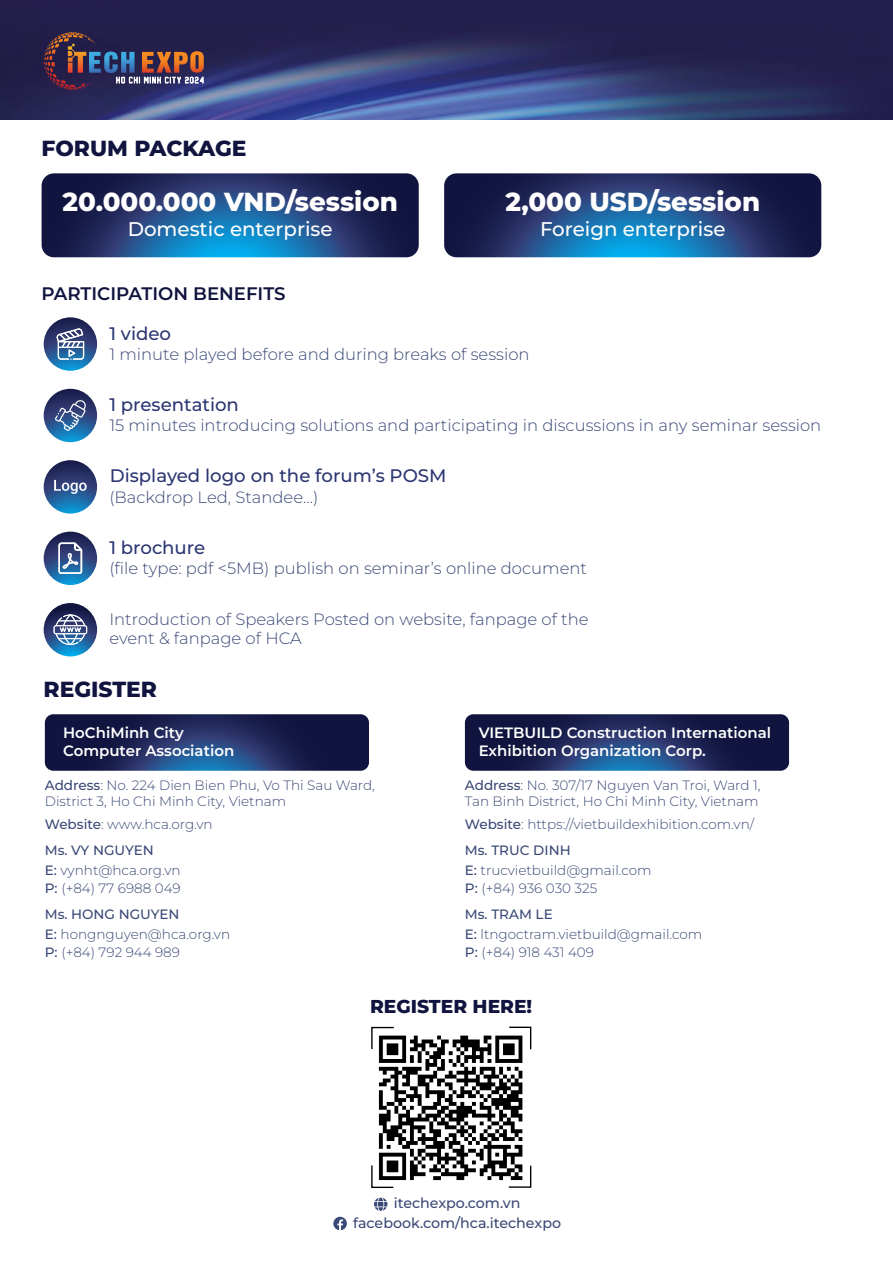
<style>
.page{position:relative;width:893px;height:1263px;background:#fff}
.page>*{position:absolute;margin:0;border:0;box-sizing:border-box;transform-origin:0 0}
.t1{font:800 26.1px "Montserrat";color:#fff}
.t2{font:800 21.75px "Montserrat";color:#10143e}
.t3{font:500 19.8px "Montserrat";color:#fff}
.t4{font:800 18.6px "Montserrat";color:#10143e}
.t5{font:500 18.15px "Montserrat";color:#2c3672}
.t6{font:600 18.15px "Montserrat";color:#10143e}
.t7{font:300 16.35px/19.6px "Montserrat";color:#3b4976}
.t8{font:600 15px/18px "Montserrat";color:#fff}
.t9{font:500 14.25px "Montserrat";color:#3b4976}
.t10{font:300 13.5px/16.2px "Montserrat";color:#3b4976}
.t11{font:500 13.5px/26px "Montserrat";color:#3b4976}
.s1{font-weight:500}
.s2{font-weight:300}
</style>
<div class="page">
<svg style="left:0;top:0;width:893px;height:120px;background:#2f3264"></svg>
<svg style="left:44px;top:317px;width:53px;height:54px"></svg>
<svg style="left:57px;top:328px;width:27px;height:32px"></svg>
<svg style="left:44px;top:389px;width:53px;height:53px"></svg>
<svg style="left:55px;top:399px;width:31px;height:32px"></svg>
<svg style="left:44px;top:532px;width:53px;height:53px;background:#295187"></svg>
<svg style="left:59px;top:543px;width:23px;height:31px"></svg>
<svg style="left:44px;top:460px;width:53px;height:54px;background:#275187"></svg>
<svg style="left:54px;top:480px;width:33px;height:14px"></svg>
<svg style="left:44px;top:603px;width:53px;height:53px"></svg>
<svg style="left:54px;top:614px;width:33px;height:31px"></svg>
<svg style="left:42px;top:173px;width:377px;height:84px;background:#1f4074"></svg>
<svg style="left:444px;top:173px;width:377px;height:84px;background:#1f4074"></svg>
<svg style="left:45px;top:714px;width:324px;height:57px;background:#1d2a59"></svg>
<svg style="left:465px;top:714px;width:324px;height:57px;background:#1d2a59"></svg>
<svg style="left:63px;top:32px;width:18px;height:3px"></svg>
<svg style="left:68px;top:44px;width:136px;height:39px;background:#5a4a5d"></svg>
<img style="left:378px;top:1035px;width:145px;height:146px">
<svg style="left:371px;top:1026px;width:24px;height:24px"></svg>
<svg style="left:508px;top:1026px;width:24px;height:24px"></svg>
<svg style="left:507px;top:1164px;width:25px;height:24px"></svg>
<svg style="left:371px;top:1164px;width:24px;height:24px"></svg>
<svg style="left:333px;top:1217px;width:14px;height:13px"></svg>
<svg style="left:374px;top:1197px;width:14px;height:14px"></svg>
<h2 class="t2" style="left:42px;top:134px;width:207px">FORUM PACKAGE</h2>
<h1 class="t1" style="left:63px;top:185px;width:337px">20.000.000 VND/session</h1>
<h3 class="t3" style="left:128px;top:216px;width:206px">Domestic enterprise</h3>
<h3 class="t6" style="left:42px;top:282px;width:246px">PARTICIPATION BENEFITS</h3>
<h1 class="t1" style="left:505px;top:185px;width:256px">2,000 USD/session</h1>
<h3 class="t3" style="left:540px;top:216px;width:187px">Foreign enterprise</h3>
<h3 class="t5" style="left:109px;top:321px;width:63px">1 video</h3>
<p class="t7" style="left:109px;top:344px;width:422px">1 minute played before and during breaks of session</p>
<h3 class="t5" style="left:109px;top:392px;width:131px">1 presentation</h3>
<p class="t7" style="left:109px;top:415px;width:713px">15 minutes introducing solutions and participating in discussions in any seminar session</p>
<h3 class="t5" style="left:110px;top:464px;width:338px">Displayed logo on the forum’s POSM</h3>
<p class="t7" style="left:109px;top:486px;width:210px">(Backdrop Led, Standee...)</p>
<h3 class="t5" style="left:109px;top:535px;width:97px">1 brochure</h3>
<p class="t7" style="left:109px;top:558px;width:479px">(file type: pdf &lt;5MB) publish on seminar’s online document</p>
<p class="t7" style="left:109px;top:609px;width:481px">Introduction of Speakers Posted on website, fanpage of the event &amp; fanpage of HCA</p>
<h2 class="t2" style="left:44px;top:675px;width:115px">REGISTER</h2>
<p class="t8" style="left:63px;top:723px;width:173px">HoChiMinh City<br>Computer Association</p>
<p class="t10" style="left:45px;top:777px;width:332px"><span class="s1">Address</span>: No. 224 Dien Bien Phu, Vo Thi Sau Ward,<br>District 3, Ho Chi Minh City, Vietnam</p>
<p class="t11" style="left:45px;top:811px;width:169px">Website<span class="s2">: www.hca.org.vn<br></span>Ms. VY NGUYEN</p>
<p class="t10" style="left:45px;top:861px;width:137px;line-height:17.4px"><span class="s1">E:</span> vynht@hca.org.vn<br><span class="s1">P:</span> (+84) 77 6988 049</p>
<p class="t10" style="left:45px;top:903px;width:187px;line-height:20.4px"><span class="s1">Ms. HONG NGUYEN<br>E:</span> hongnguyen@hca.org.vn</p>
<p class="t10" style="left:45px;top:943px;width:137px"><span class="s1">P:</span> (+84) 792 944 989</p>
<p class="t8" style="left:479px;top:723px;width:294px">VIETBUILD Construction International<br>Exhibition Organization Corp.</p>
<p class="t10" style="left:465px;top:777px;width:297px"><span class="s1">Address</span>: No. 307/17 Nguyen Van Troi, Ward 1,<br>Tan Binh District, Ho Chi Minh City, Vietnam</p>
<p class="t10" style="left:465px;top:839px;width:188px;line-height:20.4px"><span class="s1">Ms. TRUC DINH<br>E:</span> trucvietbuild@gmail.com</p>
<p class="t10" style="left:465px;top:874px;width:134px;line-height:26.1px"><span class="s1">P:</span> (+84) 936 030 325<br><span class="s1">Ms. TRAM LE</span></p>
<p class="t10" style="left:465px;top:925px;width:239px;line-height:17.4px"><span class="s1">E:</span> ltngoctram.vietbuild@gmail.com<br><span class="s1">P:</span> (+84) 918 431 409</p>
<p class="t10" style="left:465px;top:816px;width:291px"><span class="s1">Website</span>: https://vietbuildexhibition.com.vn/</p>
<h3 class="t4" style="left:370px;top:994px;width:164px">REGISTER HERE!</h3>
<p class="t9" style="left:394px;top:1194px;width:128px">itechexpo.com.vn</p>
<p class="t9" style="left:353px;top:1213px;width:209px">facebook.com/hca.itechexpo</p>
</div>
